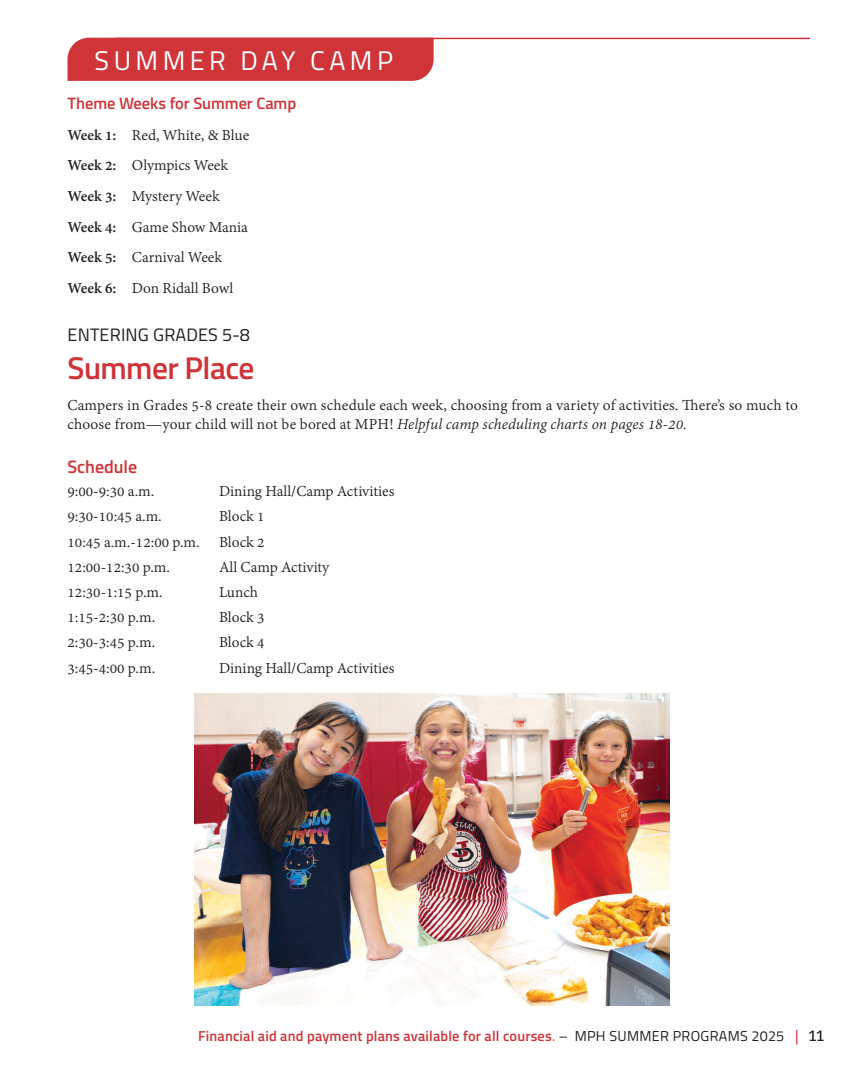
<style>
.page{position:relative;width:864px;height:1080px;background:#fff}
.page>*{position:absolute;margin:0;border:0;box-sizing:border-box;transform-origin:0 0}
.t1{font:600 31.5px "Titillium";letter-spacing:-.02em;color:#cf3439}
.t2{font:27px "Titillium";letter-spacing:.165em;color:#fff}
.t3{font:18px "Titillium";letter-spacing:.01em;color:#231f20}
.t4{font:600 18px "Titillium";color:#cf3439}
.t5{font:16.5px/30.6px "Adobe Devanagari";color:#231f20}
.t6{font:600 16.5px "Titillium";letter-spacing:-.005em;color:#cf3439}
.t7{font:600 14.4px "Titillium";letter-spacing:.01em;color:#cf3439}
.s1{font-weight:700}
.s2{font-style:italic}
.s3{font-weight:400}
.s4{font-weight:400;color:#231f20}
.s5{font-family:"Bitter";font-weight:400;font-size:15px}
.s6{font-family:"Bitter";font-weight:400;font-size:15px;color:#231f20}
</style>
<div class="page">
<div style="left:68px;top:38px;width:366px;height:43px;background:#cf3439"></div>
<hr style="left:115px;top:38px;width:695px;height:1px;background:#cf3439">
<img style="left:195px;top:693px;width:474px;height:312px">
<h2 class="t2" style="left:95px;top:41px;width:300px">SUMMER DAY CAMP</h2>
<p class="t6" style="left:68px;top:91px;width:230px">Theme Weeks for Summer Camp</p>
<p class="t5" style="left:68px;top:121px;width:183px"><span class="s1">Week 1:</span> Red, White, &amp; Blue<br><span class="s1">Week 2:</span> Olympics Week<br><span class="s1">Week 3:</span> Mystery Week<br><span class="s1">Week 4:</span> Game Show Mania<br><span class="s1">Week 5:</span> Carnival Week<br><span class="s1">Week 6:</span> Don Ridall Bowl</p>
<p class="t3" style="left:68px;top:322px;width:184px">ENTERING GRADES 5-8</p>
<h1 class="t1" style="left:68px;top:344px;width:189px">Summer Place</h1>
<p class="t5" style="left:68px;top:396px;width:732px;line-height:19.8px">Campers in Grades 5-8 create their own schedule each week, choosing from a variety of activities. There’s so much to choose from—your child will not be bored at MPH! <span class="s2">Helpful camp scheduling charts on pages 18-20.</span></p>
<p class="t4" style="left:68px;top:454px;width:71px">Schedule</p>
<p class="t5" style="left:68px;top:477px;width:88px">9:00-9:30 a.m.</p>
<p class="t5" style="left:219px;top:477px;width:177px">Dining Hall/Camp Activities</p>
<p class="t5" style="left:68px;top:503px;width:96px">9:30-10:45 a.m.</p>
<p class="t5" style="left:68px;top:505px;width:199px;line-height:25.2px;text-align:justify;text-indent:152px">Block 1<br>10:45 a.m.-12:00 p.m. Block 2<br>12:00-12:30 p.m.</p>
<p class="t5" style="left:219px;top:553px;width:112px">All Camp Activity</p>
<p class="t5" style="left:68px;top:578px;width:97px">12:30-1:15 p.m.</p>
<p class="t5" style="left:219px;top:578px;width:41px">Lunch</p>
<p class="t5" style="left:68px;top:603px;width:89px">1:15-2:30 p.m.</p>
<p class="t5" style="left:219px;top:603px;width:47px">Block 3</p>
<p class="t5" style="left:68px;top:629px;width:89px">2:30-3:45 p.m.</p>
<p class="t5" style="left:219px;top:629px;width:47px">Block 4</p>
<p class="t5" style="left:68px;top:654px;width:89px">3:45-4:00 p.m.</p>
<p class="t5" style="left:219px;top:654px;width:177px">Dining Hall/Camp Activities</p>
<p class="t7" style="left:198px;top:1025px;width:627px">Financial aid and payment plans available for all courses<span class="s3">.</span> <span class="s4">– MPH SUMMER PROGRAMS 2025</span> <span class="s5">|</span> <span class="s6">11</span></p>
</div>
